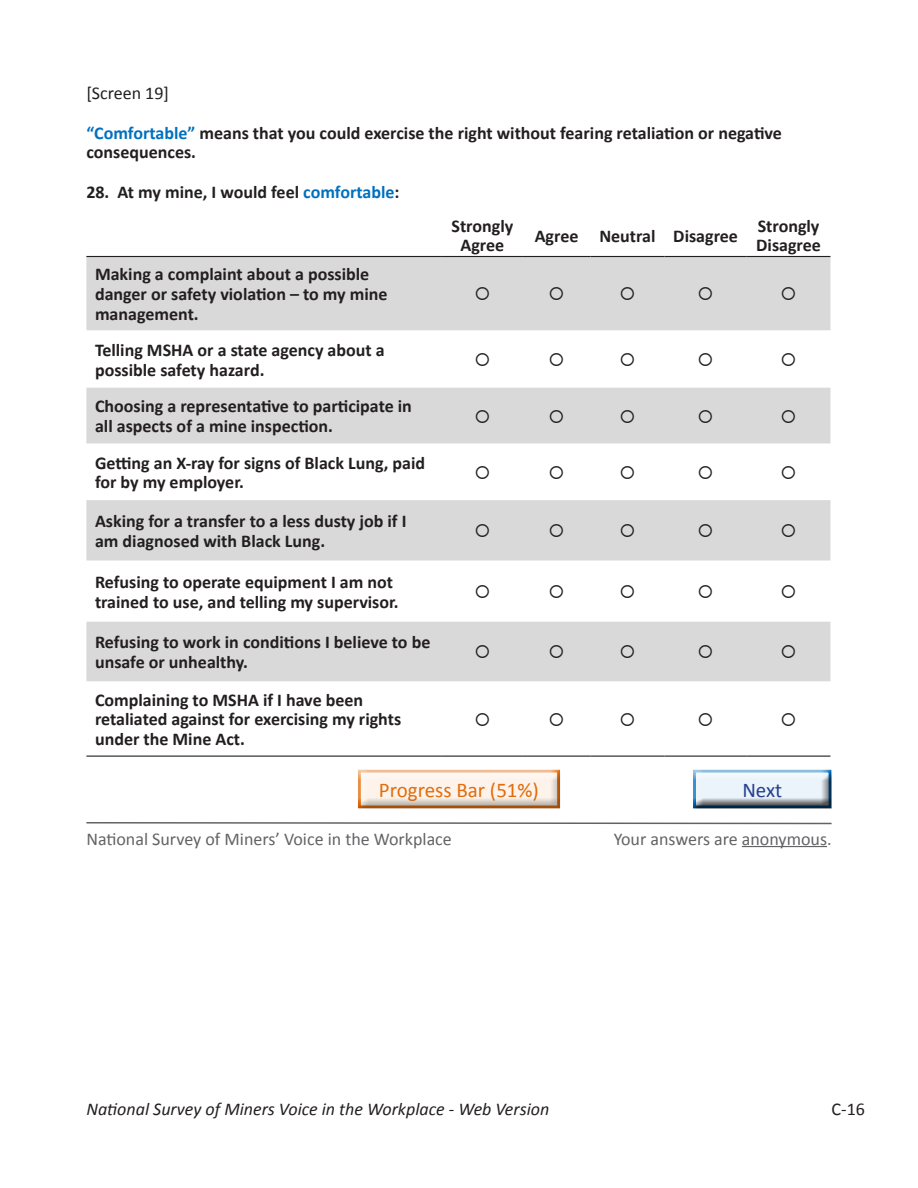
<style>
.page{position:relative;width:918px;height:1188px;background:#fff}
.page>*{position:absolute;margin:0;border:0;box-sizing:border-box;transform-origin:0 0}
.t1{font:21px "Calibri";color:#e36c0a}
.t2{font:21px "Calibri";color:#253f8e}
.Question{font:700 18px/19.8px "Calibri";color:#231f20}
.t3{font:18px "Calibri";color:#636366}
.t4{font:italic 18px "Calibri";color:#231f20}
.t5{font:18px "Calibri";color:#231f20}
.s1{color:#0070c0}
</style>
<div class="page">
<svg style="left:86px;top:257px;width:744px;height:424px;fill:#d9d9d9"></svg>
<hr style="left:86px;top:256px;width:356px;height:1px;background:#231f20">
<hr style="left:442px;top:256px;width:81px;height:1px;background:#231f20">
<hr style="left:523px;top:256px;width:67px;height:1px;background:#231f20">
<hr style="left:590px;top:256px;width:75px;height:1px;background:#231f20">
<hr style="left:665px;top:256px;width:82px;height:1px;background:#231f20">
<hr style="left:747px;top:256px;width:83px;height:1px;background:#231f20">
<hr style="left:86px;top:756px;width:356px;height:1px;background:#231f20">
<hr style="left:442px;top:756px;width:81px;height:1px;background:#231f20">
<hr style="left:523px;top:756px;width:67px;height:1px;background:#231f20">
<hr style="left:590px;top:756px;width:75px;height:1px;background:#231f20">
<hr style="left:665px;top:756px;width:82px;height:1px;background:#231f20">
<hr style="left:747px;top:756px;width:83px;height:1px;background:#231f20">
<div style="left:693px;top:769px;width:139px;height:36px;background:#e2eef7"></div>
<div style="left:693px;top:770px;width:139px;height:39px;background:#231f20;opacity:.75"></div>
<div style="left:357px;top:769px;width:208px;height:40px;background:#a6a6a6;opacity:.75"></div>
<hr style="left:742px;top:846px;width:85px;height:1px;background:#636366">
<svg style="left:86px;top:822px;width:746px;height:3px"></svg>
<svg style="left:476px;top:287px;width:13px;height:13px"></svg>
<svg style="left:550px;top:287px;width:13px;height:13px"></svg>
<svg style="left:621px;top:287px;width:13px;height:13px"></svg>
<svg style="left:699px;top:287px;width:13px;height:13px"></svg>
<svg style="left:782px;top:287px;width:13px;height:13px"></svg>
<svg style="left:476px;top:353px;width:13px;height:13px"></svg>
<svg style="left:550px;top:353px;width:13px;height:13px"></svg>
<svg style="left:621px;top:353px;width:13px;height:13px"></svg>
<svg style="left:699px;top:353px;width:13px;height:13px"></svg>
<svg style="left:782px;top:353px;width:13px;height:13px"></svg>
<svg style="left:476px;top:409px;width:13px;height:14px"></svg>
<svg style="left:550px;top:409px;width:13px;height:14px"></svg>
<svg style="left:621px;top:409px;width:13px;height:14px"></svg>
<svg style="left:699px;top:409px;width:13px;height:14px"></svg>
<svg style="left:782px;top:409px;width:13px;height:14px"></svg>
<svg style="left:476px;top:466px;width:13px;height:13px"></svg>
<svg style="left:550px;top:466px;width:13px;height:13px"></svg>
<svg style="left:621px;top:466px;width:13px;height:13px"></svg>
<svg style="left:699px;top:466px;width:13px;height:13px"></svg>
<svg style="left:782px;top:466px;width:13px;height:13px"></svg>
<svg style="left:476px;top:524px;width:13px;height:13px"></svg>
<svg style="left:550px;top:524px;width:13px;height:13px"></svg>
<svg style="left:621px;top:524px;width:13px;height:13px"></svg>
<svg style="left:699px;top:524px;width:13px;height:13px"></svg>
<svg style="left:782px;top:524px;width:13px;height:13px"></svg>
<svg style="left:476px;top:585px;width:13px;height:13px"></svg>
<svg style="left:550px;top:585px;width:13px;height:13px"></svg>
<svg style="left:621px;top:585px;width:13px;height:13px"></svg>
<svg style="left:699px;top:585px;width:13px;height:13px"></svg>
<svg style="left:782px;top:585px;width:13px;height:13px"></svg>
<svg style="left:476px;top:645px;width:13px;height:13px"></svg>
<svg style="left:550px;top:645px;width:13px;height:13px"></svg>
<svg style="left:621px;top:645px;width:13px;height:13px"></svg>
<svg style="left:699px;top:645px;width:13px;height:13px"></svg>
<svg style="left:782px;top:645px;width:13px;height:13px"></svg>
<p class="t5" style="left:86px;top:82px;width:84px">[Screen 19]</p>
<p class="Question" style="left:86px;top:123px;width:697px"><span class="s1">“Comfortable”</span> means that you could exercise the right without fearing retaliation or negative consequences.</p>
<p class="Question" style="left:86px;top:182px;width:315px">28. At my mine, I would feel <span class="s1">comfortable</span>:</p>
<p class="Question" style="left:452px;top:216px;width:63px;text-align:center">Strongly<br>Agree</p>
<p class="Question" style="left:535px;top:226px;width:45px">Agree</p>
<p class="Question" style="left:599px;top:226px;width:58px">Neutral</p>
<p class="Question" style="left:673px;top:226px;width:66px">Disagree</p>
<p class="Question" style="left:756px;top:216px;width:66px">Strongly<br>Disagree</p>
<p class="Question" style="left:95px;top:264px;width:294px">Making a complaint about a possible danger or safety violation – to my mine management.</p>
<p class="Question" style="left:95px;top:340px;width:291px">Telling MSHA or a state agency about a possible safety hazard.</p>
<p class="Question" style="left:95px;top:397px;width:318px">Choosing a representative to participate in all aspects of a mine inspection.</p>
<p class="Question" style="left:95px;top:453px;width:332px">Getting an X-ray for signs of Black Lung, paid for by my employer.</p>
<p class="Question" style="left:95px;top:511px;width:313px">Asking for a transfer to a less dusty job if I am diagnosed with Black Lung.</p>
<p class="Question" style="left:95px;top:572px;width:305px">Refusing to operate equipment I am not trained to use, and telling my supervisor.</p>
<p class="Question" style="left:95px;top:632px;width:337px">Refusing to work in conditions I believe to be unsafe or unhealthy.</p>
<p class="Question" style="left:95px;top:690px;width:308px">Complaining to MSHA if I have been retaliated against for exercising my rights under the Mine Act.</p>
<p class="t1" style="left:379px;top:777px;width:162px">Progress Bar (51%)</p>
<p class="t2" style="left:742px;top:777px;width:41px">Next</p>
<p class="t3" style="left:86px;top:827px;width:367px">National Survey of Miners’ Voice in the Workplace</p>
<p class="t3" style="left:614px;top:827px;width:219px">Your answers are anonymous.</p>
<p class="t4" style="left:86px;top:1097px;width:464px">National Survey of Miners Voice in the Workplace - Web Version</p>
<p class="t5" style="left:832px;top:1098px;width:35px">C-16</p>
</div>
